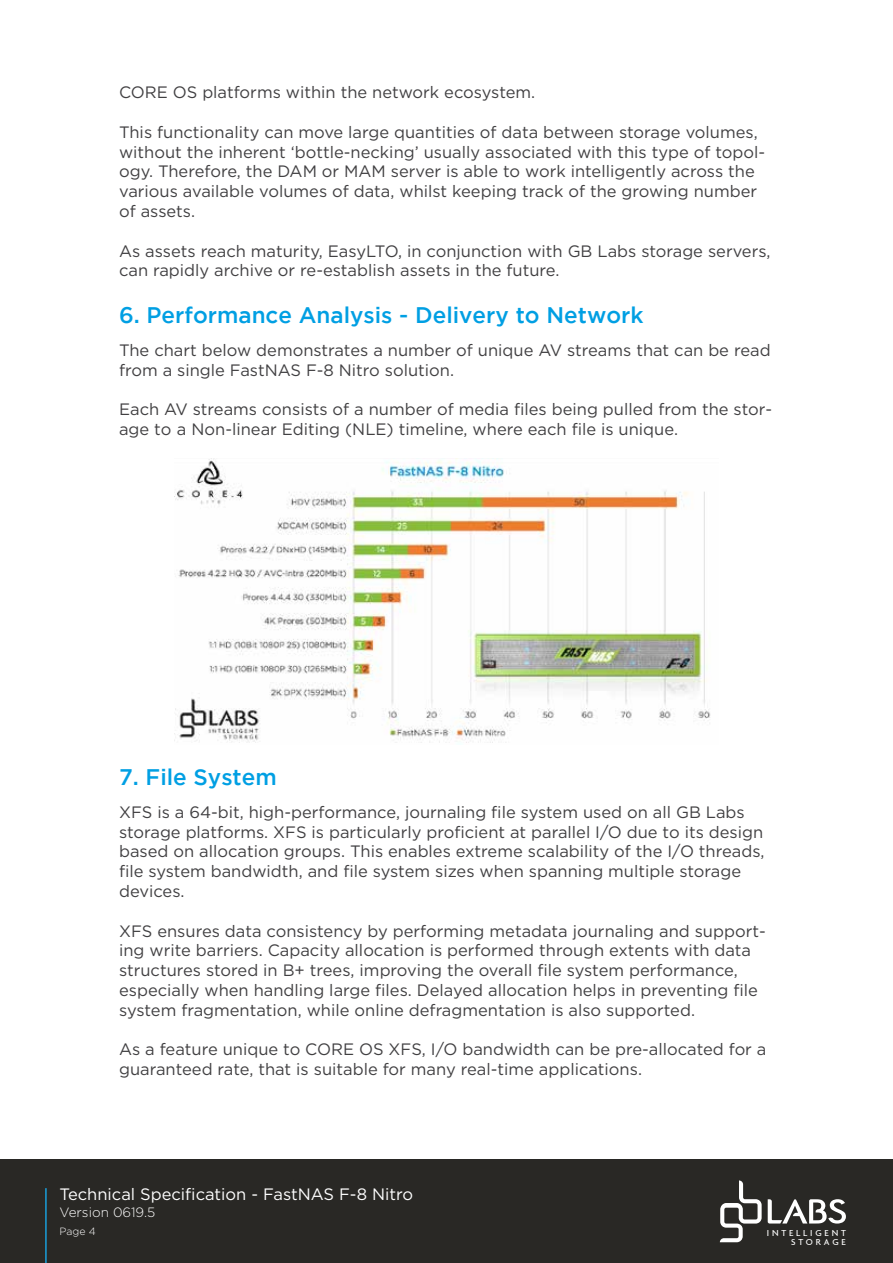
<style>
.page{position:relative;width:893px;height:1263px;background:#fff}
.page>*{position:absolute;margin:0;border:0;box-sizing:border-box;transform-origin:0 0}
.t1{font:500 22.5px "Gotham";color:#009fe3}
.t2{font:16.5px/19.8px "Gotham";color:#414042}
.t3{font:16.5px "Gotham";color:#fff}
.t4{font:300 13.5px "Gotham";color:#fff}
.t5{font:300 10.5px "Gotham";color:#fff}
.t6{font:500 9.3px/9.6px "Agenda";letter-spacing:.3em;color:#fff;text-align:right}
</style>
<div class="page">
<div style="left:0;top:1160px;width:893px;height:103px;background:#292825"></div>
<svg style="left:768px;top:1199px;width:78px;height:24px"></svg>
<svg style="left:720px;top:1180px;width:42px;height:62px"></svg>
<hr style="left:45px;top:1188px;width:2px;height:75px;background:#1a9eda">
<img style="left:174px;top:458px;width:537px;height:285px">
<p class="t2" style="left:119px;top:82px;width:418px">CORE OS platforms within the network ecosystem.</p>
<p class="t2" style="left:119px;top:122px;width:648px">This functionality can move large quantities of data between storage volumes, without the inherent ‘bottle-necking’ usually associated with this type of topol&shy;ogy. Therefore, the DAM or MAM server is able to work intelligently across the various available volumes of data, whilst keeping track of the growing number of assets.</p>
<p class="t2" style="left:119px;top:241px;width:653px">As assets reach maturity, EasyLTO, in conjunction with GB Labs storage servers, can rapidly archive or re-establish assets in the future.</p>
<h1 class="t1" style="left:119px;top:302px;width:526px">6. Performance Analysis - Delivery to Network</h1>
<p class="t2" style="left:119px;top:340px;width:653px">The chart below demonstrates a number of unique AV streams that can be read from a single FastNAS F-8 Nitro solution.</p>
<p class="t2" style="left:119px;top:399px;width:655px">Each AV streams consists of a number of media files being pulled from the stor&shy;age to a Non-linear Editing (NLE) timeline, where each file is unique.</p>
<h1 class="t1" style="left:119px;top:764px;width:159px">7. File System</h1>
<p class="t2" style="left:119px;top:802px;width:647px">XFS is a 64-bit, high-performance, journaling file system used on all GB Labs storage platforms. XFS is particularly proficient at parallel I/O due to its design based on allocation groups. This enables extreme scalability of the I/O threads, file system bandwidth, and file system sizes when spanning multiple storage devices.</p>
<p class="t2" style="left:119px;top:920px;width:648px">XFS ensures data consistency by performing metadata journaling and support&shy;ing write barriers. Capacity allocation is performed through extents with data structures stored in B+ trees, improving the overall file system performance, especially when handling large files. Delayed allocation helps in preventing file system fragmentation, while online defragmentation is also supported.</p>
<p class="t2" style="left:119px;top:1039px;width:649px">As a feature unique to CORE OS XFS, I/O bandwidth can be pre-allocated for a guaranteed rate, that is suitable for many real-time applications.</p>
<p class="t3" style="left:60px;top:1183px;width:355px">Technical Specification - FastNAS F-8 Nitro</p>
<p class="t4" style="left:60px;top:1204px;width:97px">Version 0619.5</p>
<p class="t5" style="left:60px;top:1224px;width:38px">Page 4</p>
<p class="t6" style="left:767px;top:1228px;width:81px">INTELLIGENT<br>STORAGE</p>
</div>
